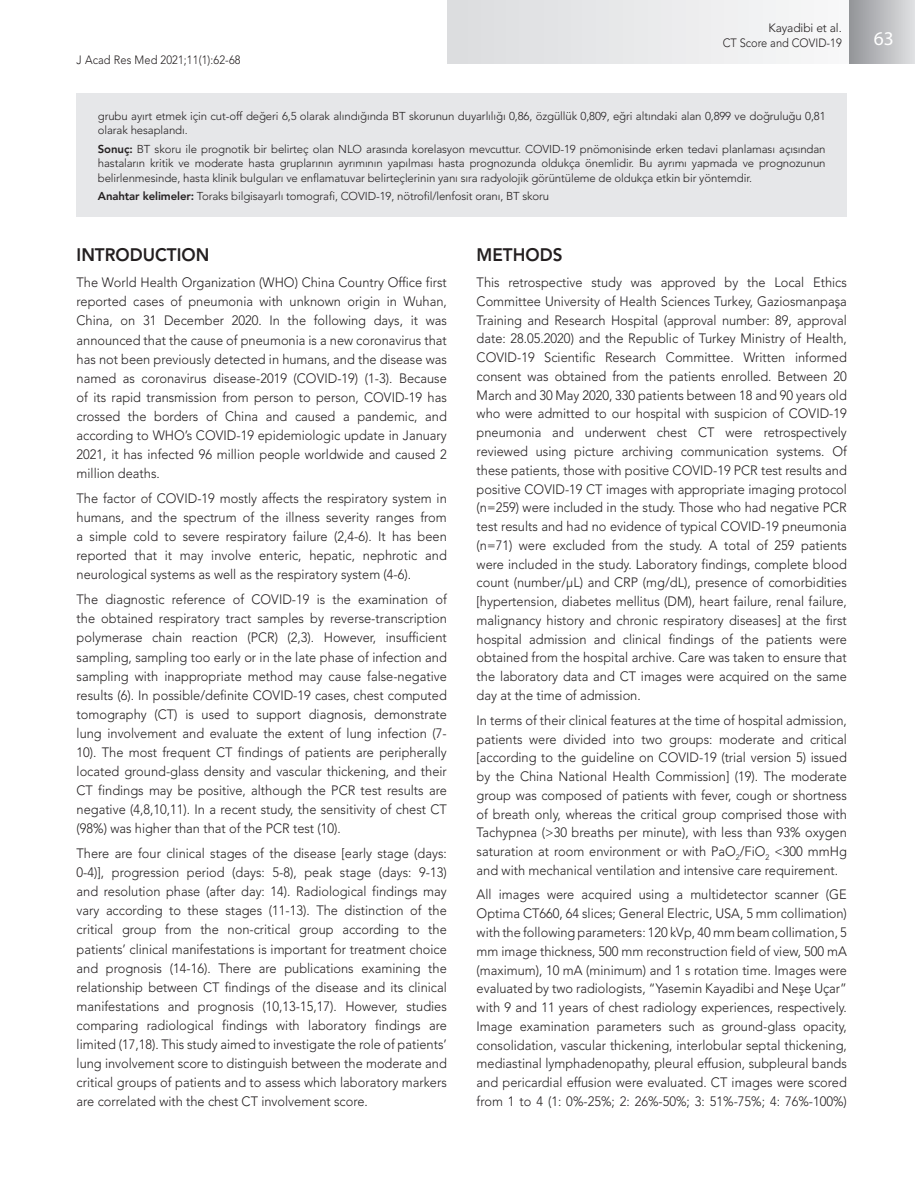
<style>
.page{position:relative;width:915px;height:1191px;background:#fff}
.page>*{position:absolute;margin:0;border:0;box-sizing:border-box;transform-origin:0 0}
.t1{font:19.5px "Myriad Hebrew";color:#fff}
.t2{font:800 18px "Avenir LT Std";color:#231f20;scale:.95 1}
.t3{font:300 13.5px/18.8px "Avenir LT Std";color:#231f20;text-align:justify;scale:.95 1}
.t4{font:300 12px/14.4px "Avenir LT Std";color:#231f20;text-align:right}
.t5{font:300 12px "Avenir LT Std";color:#231f20;scale:.92 1}
.t6{font:300 11.4px/14.4px "Avenir LT Std";letter-spacing:-.01em;color:#231f20}
.s1{font-weight:800}
</style>
<div class="page">
<div style="left:448px;top:0;width:466px;height:64px;background:linear-gradient(to bottom,#eaeaec,#eaeaec)"></div>
<div style="left:849px;top:0;width:65px;height:64px;background:linear-gradient(to right,#939498,#dfe0e2)"></div>
<div style="left:77px;top:94px;width:769px;height:123px;background:#e6e7e9"></div>
<p class="t5" style="left:77px;top:53px;width:180px">J Acad Res Med 2021;11(1):62-68</p>
<p class="t4" style="left:722px;top:21px;width:120px">Kayadibi et al.<br>CT Score and COVID-19</p>
<p class="t6" style="left:98px;top:109px;width:729px">grubu ayırt etmek için cut-off değeri 6,5 olarak alındığında BT skorunun duyarlılığı 0,86, özgüllük 0,809, eğri altındaki alan 0,899 ve doğruluğu 0,81 olarak hesaplandı.</p>
<p class="t6" style="left:98px;top:142px;width:729px;text-align:justify"><span class="s1">Sonuç:</span> BT skoru ile prognotik bir belirteç olan NLO arasında korelasyon mevcuttur. COVID-19 pnömonisinde erken tedavi planlaması açısından hastaların kritik ve moderate hasta gruplarının ayrımının yapılması hasta prognozunda oldukça önemlidir. Bu ayrımı yapmada ve prognozunun belirlenmesinde, hasta klinik bulguları ve enflamatuvar belirteçlerinin yanı sıra radyolojik görüntüleme de oldukça etkin bir yöntemdir.</p>
<p class="t6" style="left:98px;top:189px;width:452px"><span class="s1">Anahtar kelimeler:</span> Toraks bilgisayarlı tomografi, COVID-19, nötrofil/lenfosit oranı, BT skoru</p>
<h2 class="t2" style="left:77px;top:244px;width:141px">INTRODUCTION</h2>
<p class="t3" style="left:77px;top:273px;width:391px">The World Health Organization (WHO) China Country Office first reported cases of pneumonia with unknown origin in Wuhan, China, on 31 December 2020. In the following days, it was announced that the cause of pneumonia is a new coronavirus that has not been previously detected in humans, and the disease was named as coronavirus disease-2019 (COVID-19) (1-3). Because of its rapid transmission from person to person, COVID-19 has crossed the borders of China and caused a pandemic, and according to WHO’s COVID-19 epidemiologic update in January 2021, it has infected 96 million people worldwide and caused 2 million deaths.</p>
<p class="t3" style="left:77px;top:489px;width:391px">The factor of COVID-19 mostly affects the respiratory system in humans, and the spectrum of the illness severity ranges from a simple cold to severe respiratory failure (2,4-6). It has been reported that it may involve enteric, hepatic, nephrotic and neurological systems as well as the respiratory system (4-6).</p>
<p class="t3" style="left:77px;top:590px;width:391px">The diagnostic reference of COVID-19 is the examination of the obtained respiratory tract samples by reverse-transcription polymerase chain reaction (PCR) (2,3). However, insufficient sampling, sampling too early or in the late phase of infection and sampling with inappropriate method may cause false-negative results (6). In possible/definite COVID-19 cases, chest computed tomography (CT) is used to support diagnosis, demonstrate lung involvement and evaluate the extent of lung infection (7- 10). The most frequent CT findings of patients are peripherally located ground-glass density and vascular thickening, and their CT findings may be positive, although the PCR test results are negative (4,8,10,11). In a recent study, the sensitivity of chest CT (98%) was higher than that of the PCR test (10).</p>
<p class="t3" style="left:77px;top:844px;width:391px">There are four clinical stages of the disease [early stage (days:<br>0-4)], progression period (days: 5-8), peak stage (days: 9-13) and resolution phase (after day: 14). Radiological findings may vary according to these stages (11-13). The distinction of the critical group from the non-critical group according to the patients’ clinical manifestations is important for treatment choice and prognosis (14-16). There are publications examining the relationship between CT findings of the disease and its clinical manifestations and prognosis (10,13-15,17). However, studies comparing radiological findings with laboratory findings are limited (17,18). This study aimed to investigate the role of patients’ lung involvement score to distinguish between the moderate and critical groups of patients and to assess which laboratory markers are correlated with the chest CT involvement score.</p>
<h2 class="t2" style="left:476px;top:244px;width:92px">METHODS</h2>
<p class="t3" style="left:476px;top:273px;width:391px">This retrospective study was approved by the Local Ethics Committee University of Health Sciences Turkey, Gaziosmanpaşa Training and Research Hospital (approval number: 89, approval date: 28.05.2020) and the Republic of Turkey Ministry of Health, COVID-19 Scientific Research Committee. Written informed consent was obtained from the patients enrolled. Between 20<br>March and 30 May 2020, 330 patients between 18 and 90 years old who were admitted to our hospital with suspicion of COVID-19 pneumonia and underwent chest CT were retrospectively reviewed using picture archiving communication systems. Of these patients, those with positive COVID-19 PCR test results and positive COVID-19 CT images with appropriate imaging protocol (n=259) were included in the study. Those who had negative PCR test results and had no evidence of typical COVID-19 pneumonia (n=71) were excluded from the study. A total of 259 patients were included in the study. Laboratory findings, complete blood count (number/μL) and CRP (mg/dL), presence of comorbidities [hypertension, diabetes mellitus (DM), heart failure, renal failure, malignancy history and chronic respiratory diseases] at the first hospital admission and clinical findings of the patients were obtained from the hospital archive. Care was taken to ensure that the laboratory data and CT images were acquired on the same day at the time of admission.</p>
<p class="t3" style="left:476px;top:710px;width:391px">In terms of their clinical features at the time of hospital admission, patients were divided into two groups: moderate and critical [according to the guideline on COVID-19 (trial version 5) issued by the China National Health Commission] (19). The moderate group was composed of patients with fever, cough or shortness of breath only, whereas the critical group comprised those with Tachypnea (&gt;30 breaths per minute), with less than 93% oxygen saturation at room environment or with PaO<sub>2</sub>/FiO<sub>2</sub> &lt;300 mmHg and with mechanical ventilation and intensive care requirement.</p>
<p class="t3" style="left:476px;top:885px;width:391px">All images were acquired using a multidetector scanner (GE Optima CT660, 64 slices; General Electric, USA, 5 mm collimation) with the following parameters: 120 kVp, 40 mm beam collimation, 5 mm image thickness, 500 mm reconstruction field of view, 500 mA (maximum), 10 mA (minimum) and 1 s rotation time. Images were evaluated by two radiologists, “Yasemin Kayadibi and Neşe Uçar” with 9 and 11 years of chest radiology experiences, respectively.<br>Image examination parameters such as ground-glass opacity, consolidation, vascular thickening, interlobular septal thickening, mediastinal lymphadenopathy, pleural effusion, subpleural bands and pericardial effusion were evaluated. CT images were scored from 1 to 4 (1: 0%-25%; 2: 26%-50%; 3: 51%-75%; 4: 76%-100%)</p>
<h1 class="t1" style="left:873px;top:28px;width:22px">63</h1>
</div>
